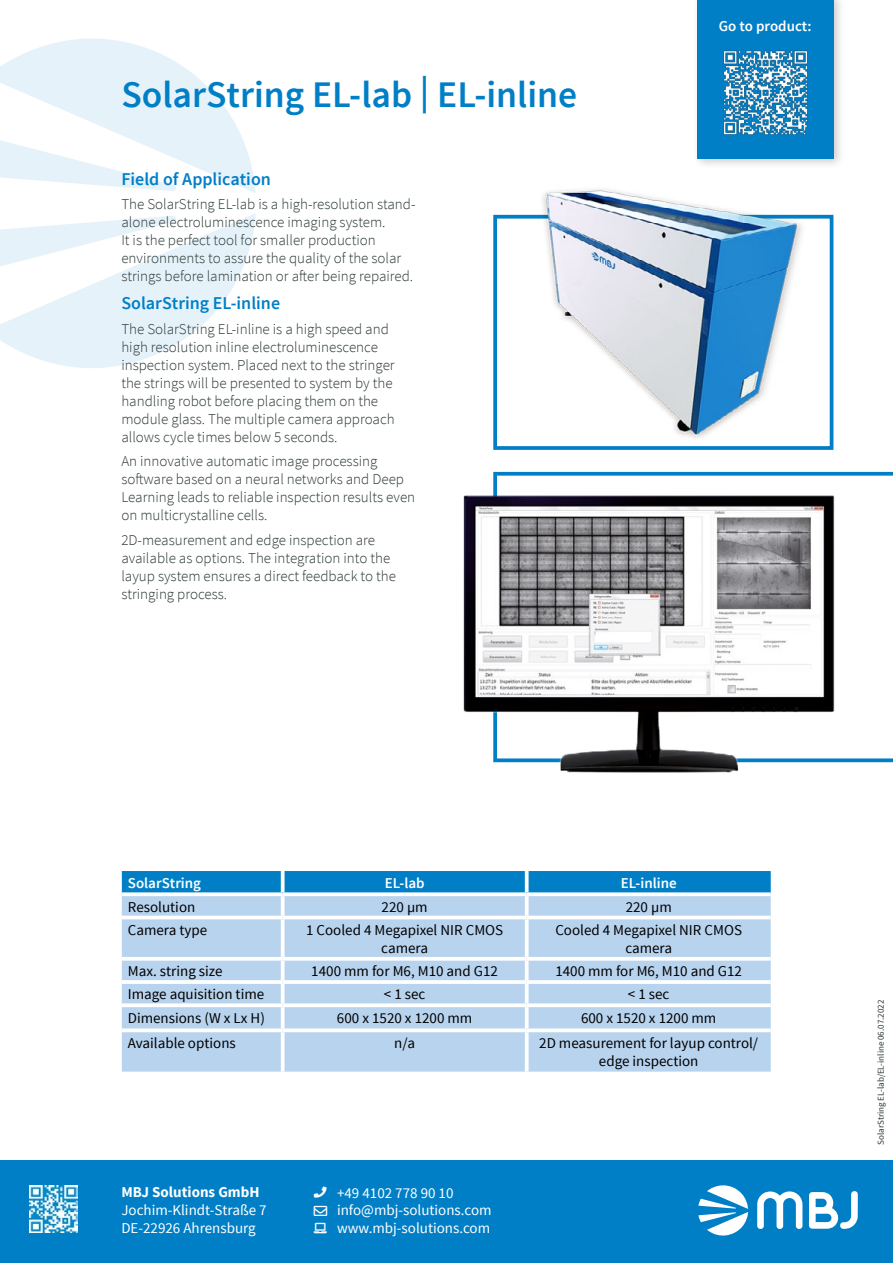
<style>
.page{position:relative;width:893px;height:1263px;background:#fff}
.page>*{position:absolute;margin:0;border:0;box-sizing:border-box;transform-origin:0 0}
.t1{font:600 37.5px "Source Sans Pro";color:#007fc7}
.t2{font:600 18px "Source Sans Pro";color:#007fc7}
.t3{font:300 15px/18px "Source Sans Pro";color:#2a3535}
.t4{font:15px/18px "Source Sans Pro";color:#000;text-align:center}
.t5{font:15px/18px "Source Sans Pro";color:#fff}
.t6{font:600 15px "Source Sans Pro";color:#fff}
.t7{font:700 15px "Source Sans Pro";color:#fff}
.t8{font:10.5px "Font Awesome 5 Free Solid";color:#fff}
.t9{font:9px "Source Sans Pro";color:#2a3535}
</style>
<div class="page">
<div style="left:0;top:1160px;width:893px;height:103px;background:#007fc7"></div>
<svg style="left:698px;top:1185px;width:50px;height:51px"></svg>
<svg style="left:757px;top:1191px;width:45px;height:38px"></svg>
<svg style="left:809px;top:1191px;width:49px;height:38px"></svg>
<img style="left:30px;top:1185px;width:47px;height:48px">
<div style="left:691px;top:0;width:154px;height:170px;background:#000;opacity:.2"></div>
<div style="left:697px;top:0;width:136px;height:159px;background:#007fc7"></div>
<img style="left:723px;top:50px;width:85px;height:85px">
<svg style="left:0;top:38px;width:256px;height:155px"></svg>
<svg style="left:0;top:213px;width:256px;height:155px"></svg>
<img style="left:463px;top:472px;width:414px;height:301px">
<div style="left:122px;top:871px;width:649px;height:21px;background:#007fc7"></div>
<div style="left:122px;top:896px;width:649px;height:175px;background:#b8d3ee"></div>
<svg style="left:281px;top:871px;width:4px;height:21px"></svg>
<svg style="left:122px;top:892px;width:161px;height:4px"></svg>
<svg style="left:283px;top:892px;width:244px;height:4px"></svg>
<svg style="left:281px;top:896px;width:4px;height:20px"></svg>
<svg style="left:527px;top:892px;width:244px;height:4px"></svg>
<hr style="left:122px;top:916px;width:161px;height:3px;background:#fff">
<hr style="left:283px;top:916px;width:244px;height:3px;background:#fff">
<svg style="left:281px;top:919px;width:4px;height:38px"></svg>
<hr style="left:527px;top:916px;width:244px;height:3px;background:#fff">
<svg style="left:122px;top:957px;width:161px;height:4px"></svg>
<svg style="left:283px;top:957px;width:244px;height:4px"></svg>
<svg style="left:281px;top:961px;width:4px;height:19px"></svg>
<svg style="left:527px;top:957px;width:244px;height:4px"></svg>
<hr style="left:122px;top:980px;width:161px;height:4px;background:#fff">
<hr style="left:283px;top:980px;width:244px;height:4px;background:#fff">
<svg style="left:281px;top:984px;width:4px;height:19px"></svg>
<hr style="left:527px;top:980px;width:244px;height:4px;background:#fff">
<svg style="left:122px;top:1003px;width:161px;height:4px"></svg>
<svg style="left:283px;top:1003px;width:244px;height:4px"></svg>
<svg style="left:281px;top:1007px;width:4px;height:21px"></svg>
<svg style="left:527px;top:1003px;width:244px;height:4px"></svg>
<svg style="left:122px;top:1028px;width:161px;height:4px"></svg>
<svg style="left:283px;top:1028px;width:244px;height:4px"></svg>
<svg style="left:281px;top:1032px;width:4px;height:39px"></svg>
<svg style="left:527px;top:1028px;width:244px;height:4px"></svg>
<svg style="left:525px;top:871px;width:4px;height:21px"></svg>
<svg style="left:525px;top:896px;width:4px;height:20px"></svg>
<svg style="left:525px;top:919px;width:4px;height:38px"></svg>
<svg style="left:525px;top:961px;width:4px;height:19px"></svg>
<svg style="left:525px;top:984px;width:4px;height:19px"></svg>
<svg style="left:525px;top:1007px;width:4px;height:21px"></svg>
<svg style="left:525px;top:1032px;width:4px;height:39px"></svg>
<img style="left:493px;top:189px;width:341px;height:261px">
<h1 class="t1" style="left:121px;top:71px;width:292px">SolarString EL-lab</h1>
<h1 class="t1" style="left:420px;top:68px;width:11px">|</h1>
<h1 class="t1" style="left:437px;top:71px;width:142px">EL-inline</h1>
<p class="t2" style="left:121px;top:168px;width:151px">Field of Application</p>
<p class="t3" style="left:121px;top:214px;width:266px">alone electroluminescence imaging system.</p>
<p class="t3" style="left:121px;top:196px;width:296px">The SolarString EL-lab is a high-resolution stand-</p>
<p class="t3" style="left:121px;top:232px;width:293px">isIt the perfect tool for smaller production environments to assure the quality of the solar strings before lamination or after being repaired.</p>
<p class="t2" style="left:121px;top:292px;width:160px">SolarString EL-inline</p>
<p class="t3" style="left:121px;top:320px;width:275px">The SolarString EL-inline is a high speed and high resolution inline electroluminescence inspection system. Placed next to the stringer the strings will be presented to system by the handling robot before placing them on the module glass. The multiple camera approach allows cycle times below 5 seconds.</p>
<p class="t3" style="left:121px;top:452px;width:295px">An innovative automatic image processing software based on a neural networks and Deep Learning leads to reliable inspection results even on multicrystalline cells.</p>
<p class="t3" style="left:121px;top:531px;width:276px">D2 -measurement and edge inspection are available as options. The integration into the layup system ensures a direct feedback to the stringing process.</p>
<p class="t6" style="left:719px;top:17px;width:94px">Go to product:</p>
<p class="t6" style="left:128px;top:874px;width:75px">SolarString</p>
<p class="t6" style="left:385px;top:874px;width:42px">EL-lab</p>
<p class="t6" style="left:621px;top:874px;width:58px">EL-inline</p>
<p class="t4" style="left:128px;top:898px;width:69px">Resolution</p>
<p class="t4" style="left:382px;top:898px;width:48px">220 µm</p>
<p class="t4" style="left:626px;top:898px;width:48px">220 µm</p>
<p class="t4" style="left:128px;top:921px;width:81px">Camera type</p>
<p class="t4" style="left:128px;top:962px;width:96px">Max. string size</p>
<p class="t4" style="left:306px;top:921px;width:199px">1 Cooled 4 Megapixel NIR CMOS</p>
<p class="t4" style="left:381px;top:939px;width:48px">camera</p>
<p class="t4" style="left:311px;top:962px;width:188px">1400 mm for M6, M10 and G12</p>
<p class="t4" style="left:555px;top:921px;width:188px">Cooled 4 Megapixel NIR CMOS camera</p>
<p class="t4" style="left:555px;top:962px;width:188px">1400 mm for M6, M10 and G12</p>
<p class="t4" style="left:128px;top:985px;width:138px">Image aquisition time</p>
<p class="t4" style="left:384px;top:985px;width:43px">&lt; 1 sec</p>
<p class="t4" style="left:628px;top:985px;width:43px">&lt; 1 sec</p>
<p class="t4" style="left:128px;top:1009px;width:139px">Dimensions W( x Lx H)</p>
<p class="t4" style="left:337px;top:1009px;width:137px">600 x 1520 x 1200 mm</p>
<p class="t4" style="left:581px;top:1009px;width:137px">600 x 1520 x 1200 mm</p>
<p class="t4" style="left:128px;top:1034px;width:109px">Available options</p>
<p class="t4" style="left:394px;top:1034px;width:22px">a/n</p>
<p class="t4" style="left:539px;top:1034px;width:220px">D2 measurement for layup control/</p>
<p class="t4" style="left:599px;top:1052px;width:101px">edge inspection</p>
<p class="t9" style="left:875px;top:1145px;width:147px;rotate:-90deg">SolarString EL-lab/EL-inline 06.07.2022</p>
<p class="t7" style="left:121px;top:1182px;width:140px">MBJ Solutions GmbH</p>
<p class="t5" style="left:121px;top:1201px;width:147px">Jochim-Klindt-Straße 7<br>DE-22926 Ahrensburg</p>
<p class="t8" style="left:314px;top:1223px;width:15px">●▼□</p>
<p class="t5" style="left:337px;top:1184px;width:118px">+49 4102 778 90 10</p>
<p class="t5" style="left:337px;top:1202px;width:156px;line-height:17.2px">info@mbj-solutions.com www.mbj-solutions.com</p>
</div>
